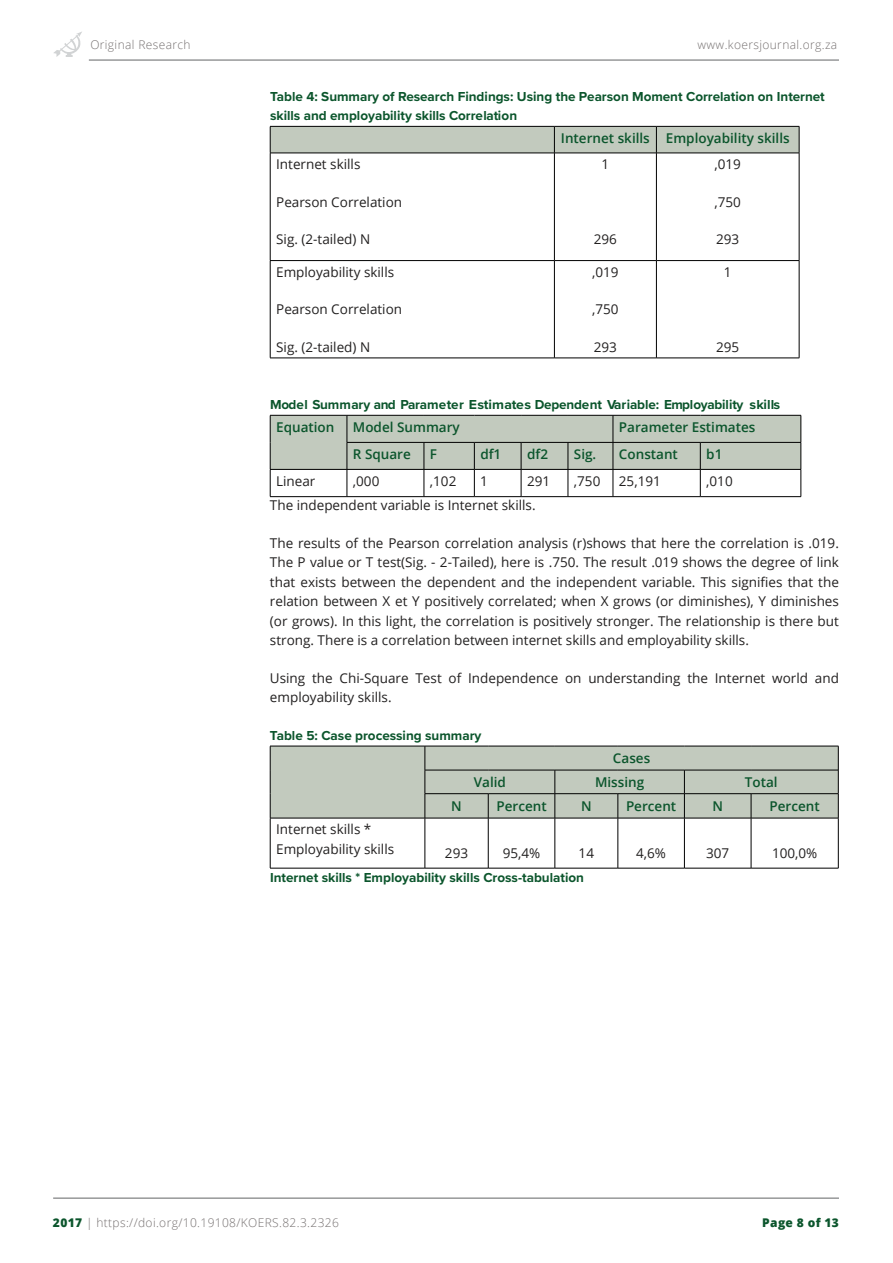
<style>
.page{position:relative;width:893px;height:1263px;background:#fff}
.page>*{position:absolute;margin:0;border:0;box-sizing:border-box;transform-origin:0 0}
.t1{font:13.5px/19.5px "Open Sans";color:#222020}
.t2{font:700 13.5px/19.5px "Proxima Nova";color:#0b552c}
.t3{font:600 13.5px "Open Sans";color:#0b552c}
.t4{font:300 12px "Open Sans";letter-spacing:.03em;color:#767171}
.t5{font:800 12px "Open Sans";letter-spacing:.03em;color:#0b552c}
.s1{font-weight:800;color:#0b552c}
</style>
<div class="page">
<svg style="left:53px;top:31px;width:29px;height:26px"></svg>
<hr style="left:89px;top:60px;width:750px;height:1px;background:#636466">
<hr style="left:53px;top:1198px;width:786px;height:1px;background:#636466">
<svg style="left:270px;top:126px;width:530px;height:27px;background:#b6beb2"></svg>
<hr style="left:270px;top:153px;width:284px;height:1px;background:#000">
<hr style="left:270px;top:153px;width:1px;height:107px;background:#000">
<hr style="left:554px;top:153px;width:102px;height:1px;background:#000">
<hr style="left:554px;top:153px;width:1px;height:107px;background:#000">
<hr style="left:656px;top:153px;width:143px;height:1px;background:#000">
<hr style="left:656px;top:153px;width:1px;height:107px;background:#000">
<hr style="left:799px;top:153px;width:1px;height:107px;background:#000">
<hr style="left:270px;top:260px;width:284px;height:1px;background:#000">
<hr style="left:270px;top:261px;width:1px;height:97px;background:#000">
<hr style="left:554px;top:260px;width:102px;height:1px;background:#000">
<hr style="left:554px;top:261px;width:1px;height:97px;background:#000">
<hr style="left:656px;top:260px;width:143px;height:1px;background:#000">
<hr style="left:656px;top:261px;width:1px;height:97px;background:#000">
<hr style="left:799px;top:261px;width:1px;height:97px;background:#000">
<hr style="left:270px;top:358px;width:284px;height:1px;background:#000">
<hr style="left:554px;top:358px;width:102px;height:1px;background:#000">
<hr style="left:656px;top:358px;width:143px;height:1px;background:#000">
<svg style="left:270px;top:415px;width:532px;height:81px"></svg>
<hr style="left:270px;top:496px;width:77px;height:1px;background:#000">
<hr style="left:347px;top:496px;width:77px;height:1px;background:#000">
<hr style="left:424px;top:496px;width:50px;height:1px;background:#000">
<hr style="left:474px;top:496px;width:47px;height:1px;background:#000">
<hr style="left:521px;top:496px;width:47px;height:1px;background:#000">
<hr style="left:568px;top:496px;width:45px;height:1px;background:#000">
<hr style="left:613px;top:496px;width:87px;height:1px;background:#000">
<hr style="left:700px;top:496px;width:101px;height:1px;background:#000">
<svg style="left:270px;top:746px;width:569px;height:72px;background:#b9c1b5"></svg>
<hr style="left:270px;top:818px;width:155px;height:1px;background:#000">
<hr style="left:270px;top:818px;width:1px;height:50px;background:#000">
<hr style="left:425px;top:818px;width:63px;height:1px;background:#000">
<hr style="left:425px;top:818px;width:1px;height:50px;background:#000">
<hr style="left:488px;top:818px;width:67px;height:1px;background:#000">
<hr style="left:488px;top:818px;width:1px;height:50px;background:#000">
<hr style="left:555px;top:818px;width:63px;height:1px;background:#000">
<hr style="left:555px;top:818px;width:1px;height:50px;background:#000">
<hr style="left:618px;top:818px;width:66px;height:1px;background:#000">
<hr style="left:618px;top:818px;width:1px;height:50px;background:#000">
<hr style="left:684px;top:818px;width:67px;height:1px;background:#000">
<hr style="left:684px;top:818px;width:1px;height:50px;background:#000">
<hr style="left:751px;top:818px;width:87px;height:1px;background:#000">
<hr style="left:751px;top:818px;width:1px;height:50px;background:#000">
<hr style="left:838px;top:818px;width:1px;height:50px;background:#000">
<hr style="left:270px;top:868px;width:155px;height:1px;background:#000">
<hr style="left:425px;top:868px;width:63px;height:1px;background:#000">
<hr style="left:488px;top:868px;width:67px;height:1px;background:#000">
<hr style="left:555px;top:868px;width:63px;height:1px;background:#000">
<hr style="left:618px;top:868px;width:66px;height:1px;background:#000">
<hr style="left:684px;top:868px;width:67px;height:1px;background:#000">
<hr style="left:751px;top:868px;width:87px;height:1px;background:#000">
<p class="t4" style="left:90px;top:36px;width:102px">Original Research</p>
<p class="t4" style="left:698px;top:36px;width:141px">www.koersjournal.org.za</p>
<p class="t2" style="left:270px;top:86px;width:556px">Table 4: Summary of Research Findings: Using the Pearson Moment Correlation on Internet skills and employability skills Correlation</p>
<p class="t3" style="left:561px;top:129px;width:230px">Internet skills Employability skills</p>
<p class="t1" style="left:276px;top:154px;width:86px">Internet skills</p>
<p class="t1" style="left:276px;top:192px;width:127px">Pearson Correlation</p>
<p class="t1" style="left:276px;top:229px;width:96px">Sig. (2-tailed) N</p>
<p class="t1" style="left:714px;top:154px;width:28px">,019</p>
<p class="t1" style="left:714px;top:192px;width:28px">,750</p>
<p class="t1" style="left:716px;top:229px;width:25px">293</p>
<p class="t1" style="left:602px;top:154px;width:9px">1</p>
<p class="t1" style="left:594px;top:229px;width:25px">296</p>
<p class="t1" style="left:276px;top:262px;width:120px">Employability skills</p>
<p class="t1" style="left:276px;top:299px;width:127px">Pearson Correlation</p>
<p class="t1" style="left:276px;top:337px;width:96px">Sig. (2-tailed) N</p>
<p class="t1" style="left:592px;top:262px;width:28px">,019</p>
<p class="t1" style="left:592px;top:299px;width:28px">,750</p>
<p class="t1" style="left:594px;top:337px;width:25px">293</p>
<p class="t1" style="left:724px;top:262px;width:9px">1</p>
<p class="t1" style="left:716px;top:337px;width:25px">295</p>
<p class="t2" style="left:270px;top:395px;width:512px">Model Summary and Parameter Estimates Dependent Variable: Employability skills</p>
<p class="t3" style="left:276px;top:417px;width:60px">Equation</p>
<p class="t3" style="left:353px;top:417px;width:108px">Model Summary</p>
<p class="t3" style="left:619px;top:417px;width:138px">Parameter Estimates</p>
<p class="t3" style="left:353px;top:445px;width:59px">R Square</p>
<p class="t3" style="left:430px;top:445px;width:9px">F</p>
<p class="t3" style="left:480px;top:445px;width:23px">df1</p>
<p class="t3" style="left:527px;top:445px;width:23px">df2</p>
<p class="t3" style="left:574px;top:445px;width:24px">Sig.</p>
<p class="t3" style="left:619px;top:445px;width:60px">Constant</p>
<p class="t3" style="left:706px;top:445px;width:18px">b1</p>
<p class="t1" style="left:276px;top:471px;width:41px">Linear</p>
<p class="t1" style="left:353px;top:471px;width:28px">,000</p>
<p class="t1" style="left:430px;top:471px;width:28px">,102</p>
<p class="t1" style="left:480px;top:471px;width:9px">1</p>
<p class="t1" style="left:527px;top:471px;width:25px">291</p>
<p class="t1" style="left:574px;top:471px;width:28px">,750</p>
<p class="t1" style="left:619px;top:471px;width:43px">25,191</p>
<p class="t1" style="left:706px;top:471px;width:28px">,010</p>
<p class="t1" style="left:270px;top:495px;width:267px">The independent variable is Internet skills.</p>
<p class="t1" style="left:270px;top:533px;width:570px;text-align:justify">The results of the Pearson correlation analysis (r)shows that here the correlation is .019.<br>The P value or T test(Sig. - 2-Tailed), here is .750. The result .019 shows the degree of link that exists between the dependent and the independent variable. This signifies that the relation between X et Y positively correlated; when X grows (or diminishes), Y diminishes (or grows). In this light, the correlation is positively stronger. The relationship is there but strong. There is a correlation between internet skills and employability skills.</p>
<p class="t1" style="left:270px;top:668px;width:570px">Using the Chi-Square Test of Independence on understanding the Internet world and employability skills.</p>
<p class="t2" style="left:270px;top:725px;width:213px">Table 5: Case processing summary</p>
<p class="t3" style="left:613px;top:749px;width:39px">Cases</p>
<p class="t3" style="left:474px;top:773px;width:34px">Valid</p>
<p class="t3" style="left:595px;top:773px;width:51px">Missing</p>
<p class="t3" style="left:745px;top:773px;width:34px">Total</p>
<p class="t3" style="left:451px;top:797px;width:12px">N</p>
<p class="t3" style="left:496px;top:797px;width:52px">Percent</p>
<p class="t3" style="left:581px;top:797px;width:12px">N</p>
<p class="t3" style="left:626px;top:797px;width:52px">Percent</p>
<p class="t3" style="left:712px;top:797px;width:12px">N</p>
<p class="t3" style="left:770px;top:797px;width:52px">Percent</p>
<p class="t1" style="left:276px;top:819px;width:120px">Internet skills *<br>Employability skills</p>
<p class="t1" style="left:445px;top:843px;width:25px">293</p>
<p class="t1" style="left:503px;top:843px;width:39px">95,4%</p>
<p class="t1" style="left:579px;top:843px;width:17px">14</p>
<p class="t1" style="left:636px;top:843px;width:31px">4,6%</p>
<p class="t1" style="left:706px;top:843px;width:25px">307</p>
<p class="t1" style="left:772px;top:843px;width:47px">100,0%</p>
<p class="t2" style="left:270px;top:867px;width:316px">Internet skills * Employability skills Cross-tabulation</p>
<p class="t4" style="left:53px;top:1214px;width:287px"><span class="s1">2017</span> | https://doi.org/10.19108/KOERS.82.3.2326</p>
<p class="t5" style="left:762px;top:1214px;width:78px">Page 8 of 13</p>
</div>
